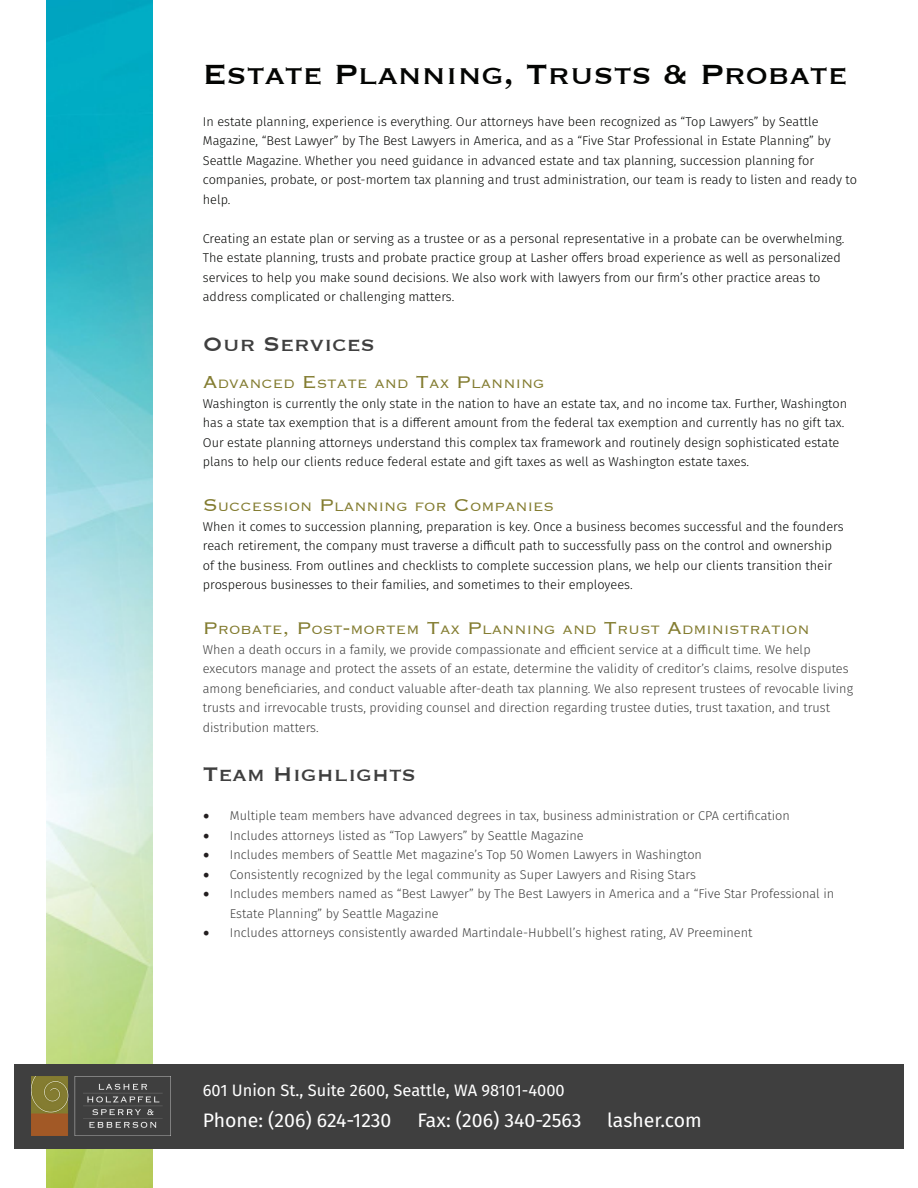
<style>
.page{position:relative;width:918px;height:1188px;background:#fff}
.page>*{position:absolute;margin:0;border:0;box-sizing:border-box;transform-origin:0 0}
.Attorney_Name{font:36px "Copperplate";color:#040503}
.Attorney_Name-2{font:25.5px "Copperplate";color:#3f3f3f}
.t1{font:19.5px "Fira Sans";color:#fff}
.t2{font:16.5px "Fira Sans";color:#fff}
.t3{font:300 15.75px "Copperplate";color:#837c30}
.t4{font:300 12.75px/19.5px "Fira Sans";color:#040503}
.t5{font:300 12.75px/19.5px "Fira Sans";color:#3f3f3f}
.s1{font-size:22.5px}
.s2{font-family:"Minion Pro";font-weight:400;font-size:18px;color:#231f20}
</style>
<div class="page">
<img style="left:46px;top:0;width:107px;height:1188px">
<div style="left:14px;top:1064px;width:890px;height:84px;background:#3f3f3f"></div>
<img style="left:32px;top:1077px;width:131px;height:58px">
<p class="Attorney_Name" style="left:203px;top:50px;width:647px">Estate Planning, Trusts &amp; Probate</p>
<p class="t4" style="left:203px;top:111px;width:656px">In estate planning, experience is everything. Our attorneys have been recognized as “Top Lawyers” by Seattle Magazine, “Best Lawyer” by The Best Lawyers in America, and as a “Five Star Professional in Estate Planning” by Seattle Magazine. Whether you need guidance in advanced estate and tax planning, succession planning for companies, probate, or post-mortem tax planning and trust administration, our team is ready to listen and ready to help.</p>
<p class="t4" style="left:203px;top:228px;width:643px">Creating an estate plan or serving as a trustee or as a personal representative in a probate can be overwhelming.<br>The estate planning, trusts and probate practice group at Lasher offers broad experience as well as personalized services to help you make sound decisions. We also work with lawyers from our firm’s other practice areas to address complicated or challenging matters.</p>
<p class="Attorney_Name-2" style="left:203px;top:327px;width:174px">Our Services</p>
<p class="t3" style="left:203px;top:374px;width:343px"><span class="s1">A</span>dvanced <span class="s1">E</span>state and <span class="s1">T</span>ax <span class="s1">P</span>lanning</p>
<p class="t4" style="left:203px;top:393px;width:646px">Washington is currently the only state in the nation to have an estate tax, and no income tax. Further, Washington has a state tax exemption that is a different amount from the federal tax exemption and currently has no gift tax.<br>Our estate planning attorneys understand this complex tax framework and routinely design sophisticated estate plans to help our clients reduce federal estate and gift taxes as well as Washington estate taxes.</p>
<p class="t3" style="left:203px;top:497px;width:353px"><span class="s1">S</span>uccession <span class="s1">P</span>lanning for <span class="s1">C</span>ompanies</p>
<p class="t4" style="left:203px;top:516px;width:642px">When it comes to succession planning, preparation is key. Once a business becomes successful and the founders reach retirement, the company must traverse a difficult path to successfully pass on the control and ownership of the business. From outlines and checklists to complete succession plans, we help our clients transition their prosperous businesses to their families, and sometimes to their employees.</p>
<p class="t3" style="left:203px;top:620px;width:608px"><span class="s1">P</span>robate<span class="s1">, P</span>ost<span class="s1">-</span>mortem <span class="s1">T</span>ax <span class="s1">P</span>lanning and <span class="s1">T</span>rust <span class="s1">A</span>dministration</p>
<p class="t5" style="left:203px;top:639px;width:652px">When a death occurs in a family, we provide compassionate and efficient service at a difficult time. We help executors manage and protect the assets of an estate, determine the validity of creditor’s claims, resolve disputes among beneficiaries, and conduct valuable after-death tax planning. We also represent trustees of revocable living trusts and irrevocable trusts, providing counsel and direction regarding trustee duties, trust taxation, and trust distribution matters.</p>
<p class="Attorney_Name-2" style="left:203px;top:758px;width:215px">Team Highlights</p>
<p class="t5" style="left:203px;top:806px;width:589px"><span class="s2">•</span> Multiple team members have advanced degrees in tax, business administration or CPA certification</p>
<p class="t5" style="left:203px;top:825px;width:382px"><span class="s2">•</span> Includes attorneys listed as “Top Lawyers” by Seattle Magazine</p>
<p class="t5" style="left:203px;top:845px;width:501px"><span class="s2">•</span> Includes members of Seattle Met magazine’s Top 50 Women Lawyers in Washington</p>
<p class="t5" style="left:203px;top:864px;width:495px"><span class="s2">•</span> Consistently recognized by the legal community as Super Lawyers and Rising Stars</p>
<p class="t5" style="left:230px;top:884px;width:606px;text-indent:-27px"><span class="s2">•</span> Includes members named as “Best Lawyer” by The Best Lawyers in America and a “Five Star Professional in<br>Estate Planning” by Seattle Magazine</p>
<p class="t5" style="left:203px;top:923px;width:551px"><span class="s2">•</span> Includes attorneys consistently awarded Martindale-Hubbell’s highest rating, AV Preeminent</p>
<p class="t2" style="left:203px;top:1077px;width:363px">601 Union St., Suite 2600, Seattle, WA 98101-4000</p>
<p class="t1" style="left:203px;top:1105px;width:190px">Phone: (206) 624-1230</p>
<p class="t1" style="left:417px;top:1105px;width:166px">Fax: (206) 340-2563</p>
<p class="t1" style="left:607px;top:1105px;width:96px">lasher.com</p>
</div>
